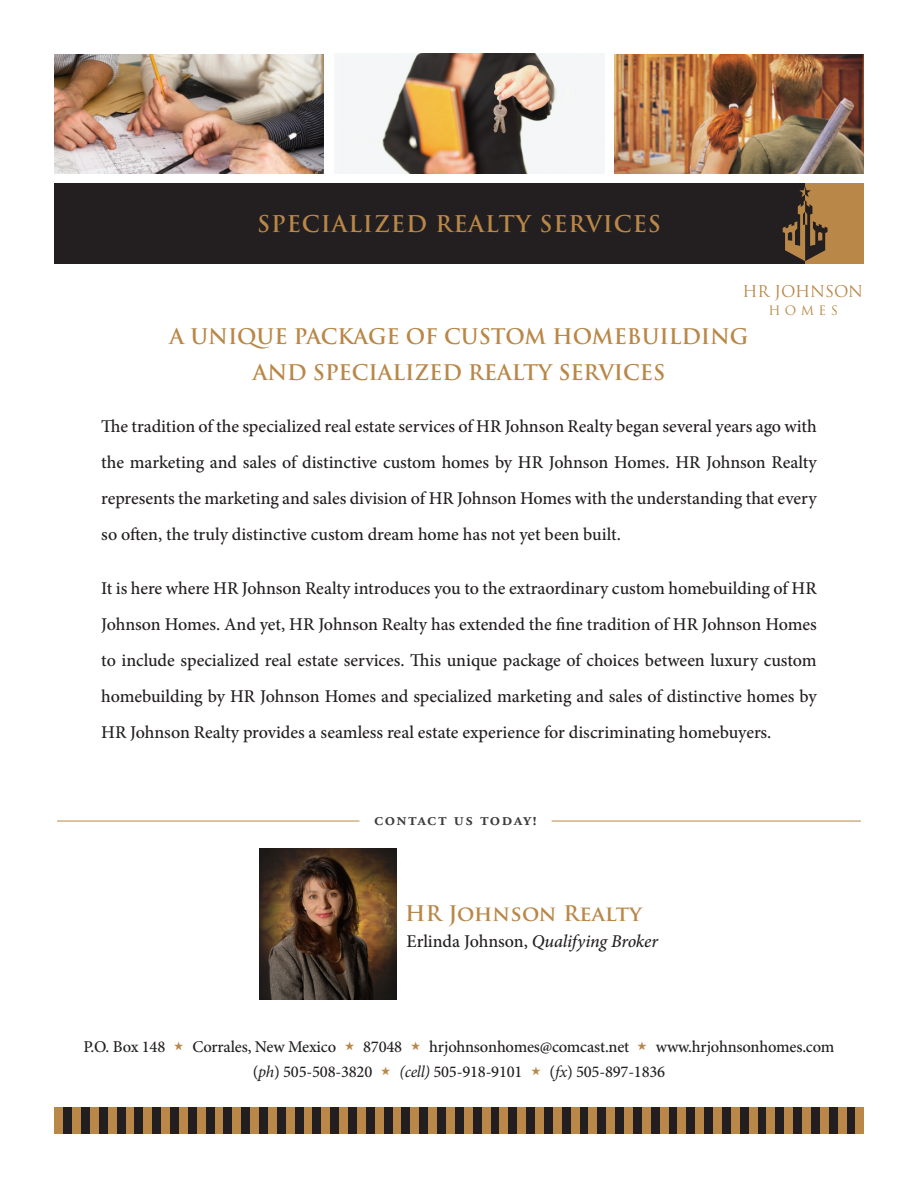
<style>
.page{position:relative;width:918px;height:1188px;background:#fff}
.page>*{position:absolute;margin:0;border:0;box-sizing:border-box;transform-origin:0 0}
.t1{font:700 22.5px "Trajan Pro";letter-spacing:.04em;color:#b98747}
.attribute{font:700 21px/36px "Trajan Pro";letter-spacing:-.005em;color:#b98747;text-align:center}
.body_copy{font:500 18px/36px "Minion Pro";letter-spacing:-.005em;color:#231f20;text-align:justify}
.body_copy-2{font:italic 500 18px "Minion Pro";letter-spacing:-.015em;color:#231f20}
.checklist{font:600 18px "Adobe Garamond Pro";letter-spacing:.08em;color:#3c3c3d}
.t2{font:500 16.5px "Minion Pro";letter-spacing:-.01em;color:#231f20}
.t3{font:15.75px "Trajan Pro";letter-spacing:-.005em;color:#b98747}
.t4{font:12.6px "Trajan Pro";letter-spacing:.355em;color:#b98747}
.s1{font-style:normal}
.s2{color:#b98747}
.s3{font-weight:400;font-style:italic}
</style>
<div class="page">
<div style="left:54px;top:183px;width:810px;height:81px;background:#b98747"></div>
<div style="left:54px;top:183px;width:751px;height:81px;background:#231f20"></div>
<svg style="left:783px;top:186px;width:45px;height:75px"></svg>
<div style="left:54px;top:1107px;width:9px;height:27px;background:#b98747"></div>
<div style="left:63px;top:1107px;width:9px;height:27px;background:#231f20"></div>
<div style="left:72px;top:1107px;width:9px;height:27px;background:#b98747"></div>
<div style="left:81px;top:1107px;width:9px;height:27px;background:#231f20"></div>
<div style="left:90px;top:1107px;width:9px;height:27px;background:#b98747"></div>
<div style="left:99px;top:1107px;width:9px;height:27px;background:#231f20"></div>
<div style="left:108px;top:1107px;width:9px;height:27px;background:#b98747"></div>
<div style="left:117px;top:1107px;width:9px;height:27px;background:#231f20"></div>
<div style="left:126px;top:1107px;width:9px;height:27px;background:#b98747"></div>
<div style="left:135px;top:1107px;width:8px;height:27px;background:#231f20"></div>
<div style="left:143px;top:1107px;width:9px;height:27px;background:#b98747"></div>
<div style="left:152px;top:1107px;width:9px;height:27px;background:#231f20"></div>
<div style="left:161px;top:1107px;width:9px;height:27px;background:#b98747"></div>
<div style="left:170px;top:1107px;width:9px;height:27px;background:#231f20"></div>
<div style="left:179px;top:1107px;width:9px;height:27px;background:#b98747"></div>
<div style="left:188px;top:1107px;width:9px;height:27px;background:#231f20"></div>
<div style="left:197px;top:1107px;width:9px;height:27px;background:#b98747"></div>
<div style="left:206px;top:1107px;width:9px;height:27px;background:#231f20"></div>
<div style="left:215px;top:1107px;width:9px;height:27px;background:#b98747"></div>
<div style="left:224px;top:1107px;width:8px;height:27px;background:#231f20"></div>
<div style="left:232px;top:1107px;width:9px;height:27px;background:#b98747"></div>
<div style="left:241px;top:1107px;width:9px;height:27px;background:#231f20"></div>
<div style="left:250px;top:1107px;width:9px;height:27px;background:#b98747"></div>
<div style="left:259px;top:1107px;width:9px;height:27px;background:#231f20"></div>
<div style="left:268px;top:1107px;width:9px;height:27px;background:#b98747"></div>
<div style="left:277px;top:1107px;width:9px;height:27px;background:#231f20"></div>
<div style="left:286px;top:1107px;width:9px;height:27px;background:#b98747"></div>
<div style="left:295px;top:1107px;width:9px;height:27px;background:#231f20"></div>
<div style="left:304px;top:1107px;width:9px;height:27px;background:#b98747"></div>
<div style="left:313px;top:1107px;width:8px;height:27px;background:#231f20"></div>
<div style="left:321px;top:1107px;width:9px;height:27px;background:#b98747"></div>
<div style="left:330px;top:1107px;width:9px;height:27px;background:#231f20"></div>
<div style="left:339px;top:1107px;width:9px;height:27px;background:#b98747"></div>
<div style="left:348px;top:1107px;width:9px;height:27px;background:#231f20"></div>
<div style="left:357px;top:1107px;width:9px;height:27px;background:#b98747"></div>
<div style="left:366px;top:1107px;width:9px;height:27px;background:#231f20"></div>
<div style="left:375px;top:1107px;width:9px;height:27px;background:#b98747"></div>
<div style="left:384px;top:1107px;width:9px;height:27px;background:#231f20"></div>
<div style="left:393px;top:1107px;width:9px;height:27px;background:#b98747"></div>
<div style="left:402px;top:1107px;width:8px;height:27px;background:#231f20"></div>
<div style="left:410px;top:1107px;width:9px;height:27px;background:#b98747"></div>
<div style="left:419px;top:1107px;width:9px;height:27px;background:#231f20"></div>
<div style="left:428px;top:1107px;width:9px;height:27px;background:#b98747"></div>
<div style="left:437px;top:1107px;width:9px;height:27px;background:#231f20"></div>
<div style="left:446px;top:1107px;width:9px;height:27px;background:#b98747"></div>
<div style="left:455px;top:1107px;width:9px;height:27px;background:#231f20"></div>
<div style="left:464px;top:1107px;width:9px;height:27px;background:#b98747"></div>
<div style="left:473px;top:1107px;width:9px;height:27px;background:#231f20"></div>
<div style="left:482px;top:1107px;width:9px;height:27px;background:#b98747"></div>
<div style="left:491px;top:1107px;width:8px;height:27px;background:#231f20"></div>
<div style="left:499px;top:1107px;width:9px;height:27px;background:#b98747"></div>
<div style="left:508px;top:1107px;width:9px;height:27px;background:#231f20"></div>
<div style="left:517px;top:1107px;width:9px;height:27px;background:#b98747"></div>
<div style="left:526px;top:1107px;width:9px;height:27px;background:#231f20"></div>
<div style="left:535px;top:1107px;width:9px;height:27px;background:#b98747"></div>
<div style="left:544px;top:1107px;width:9px;height:27px;background:#231f20"></div>
<div style="left:553px;top:1107px;width:9px;height:27px;background:#b98747"></div>
<div style="left:562px;top:1107px;width:9px;height:27px;background:#231f20"></div>
<div style="left:571px;top:1107px;width:9px;height:27px;background:#b98747"></div>
<div style="left:580px;top:1107px;width:8px;height:27px;background:#231f20"></div>
<div style="left:588px;top:1107px;width:9px;height:27px;background:#b98747"></div>
<div style="left:597px;top:1107px;width:9px;height:27px;background:#231f20"></div>
<div style="left:606px;top:1107px;width:9px;height:27px;background:#b98747"></div>
<div style="left:615px;top:1107px;width:9px;height:27px;background:#231f20"></div>
<div style="left:624px;top:1107px;width:9px;height:27px;background:#b98747"></div>
<div style="left:633px;top:1107px;width:9px;height:27px;background:#231f20"></div>
<div style="left:642px;top:1107px;width:9px;height:27px;background:#b98747"></div>
<div style="left:651px;top:1107px;width:9px;height:27px;background:#231f20"></div>
<div style="left:660px;top:1107px;width:9px;height:27px;background:#b98747"></div>
<div style="left:669px;top:1107px;width:8px;height:27px;background:#231f20"></div>
<div style="left:677px;top:1107px;width:9px;height:27px;background:#b98747"></div>
<div style="left:686px;top:1107px;width:9px;height:27px;background:#231f20"></div>
<div style="left:695px;top:1107px;width:9px;height:27px;background:#b98747"></div>
<div style="left:704px;top:1107px;width:9px;height:27px;background:#231f20"></div>
<div style="left:713px;top:1107px;width:9px;height:27px;background:#b98747"></div>
<div style="left:722px;top:1107px;width:9px;height:27px;background:#231f20"></div>
<div style="left:731px;top:1107px;width:9px;height:27px;background:#b98747"></div>
<div style="left:740px;top:1107px;width:9px;height:27px;background:#231f20"></div>
<div style="left:749px;top:1107px;width:9px;height:27px;background:#b98747"></div>
<div style="left:758px;top:1107px;width:8px;height:27px;background:#231f20"></div>
<div style="left:766px;top:1107px;width:9px;height:27px;background:#b98747"></div>
<div style="left:775px;top:1107px;width:9px;height:27px;background:#231f20"></div>
<div style="left:784px;top:1107px;width:9px;height:27px;background:#b98747"></div>
<div style="left:793px;top:1107px;width:9px;height:27px;background:#231f20"></div>
<div style="left:802px;top:1107px;width:9px;height:27px;background:#b98747"></div>
<div style="left:811px;top:1107px;width:9px;height:27px;background:#231f20"></div>
<div style="left:820px;top:1107px;width:9px;height:27px;background:#b98747"></div>
<div style="left:829px;top:1107px;width:9px;height:27px;background:#231f20"></div>
<div style="left:838px;top:1107px;width:9px;height:27px;background:#b98747"></div>
<div style="left:847px;top:1107px;width:9px;height:27px;background:#231f20"></div>
<div style="left:856px;top:1107px;width:8px;height:27px;background:#b98747"></div>
<img style="left:260px;top:848px;width:136px;height:152px">
<hr style="left:57px;top:821px;width:804px;height:1px;background:#b98747">
<div style="left:359px;top:797px;width:193px;height:43px;background:#fff;border-radius:7px"></div>
<img style="left:54px;top:54px;width:270px;height:120px">
<img style="left:614px;top:54px;width:250px;height:120px">
<img style="left:335px;top:54px;width:269px;height:120px">
<p class="t1" style="left:257px;top:210px;width:405px">SPECIALIZED REALTY SERVICES</p>
<p class="t3" style="left:742px;top:281px;width:122px">HR JOHNSON</p>
<p class="t4" style="left:768px;top:302px;width:71px">HOMES</p>
<p class="attribute" style="left:170px;top:319px;width:580px">A UNIQUE PACKAGE OF CUSTOM HOMEBUILDING<br>AND SPECIALIZED REALTY SERVICES</p>
<p class="body_copy" style="left:101px;top:408px;width:717px">The tradition of the specialized real estate services of HR Johnson Realty began several years ago with the marketing and sales of distinctive custom homes by HR Johnson Homes. HR Johnson Realty represents the marketing and sales division of HR Johnson Homes with the understanding that every so often, the truly distinctive custom dream home has not yet been built.</p>
<p class="body_copy" style="left:101px;top:570px;width:717px">It is here where HR Johnson Realty introduces you to the extraordinary custom homebuilding of HR Johnson Homes. And yet, HR Johnson Realty has extended the fine tradition of HR Johnson Homes to include specialized real estate services. This unique package of choices between luxury custom homebuilding by HR Johnson Homes and specialized marketing and sales of distinctive homes by HR Johnson Realty provides a seamless real estate experience for discriminating homebuyers.</p>
<p class="checklist" style="left:374px;top:809px;width:164px">contact us today!</p>
<p class="attribute" style="left:405px;top:895px;width:238px">HR Johnson Realty</p>
<p class="body_copy-2" style="left:407px;top:929px;width:253px"><span class="s1">Erlinda Johnson,</span> Qualifying Broker</p>
<p class="t2" style="left:84px;top:1036px;width:752px">P.O. Box 148 <span class="s2">★</span> Corrales, New Mexico <span class="s2">★</span> 87048 <span class="s2">★</span> hrjohnsonhomes@comcast.net <span class="s2">★</span> www.hrjohnsonhomes.com</p>
<p class="t2" style="left:253px;top:1060px;width:414px">(<span class="s3">ph</span>) 505-508-3820 <span class="s2">★</span> <span class="s3">(cell)</span> 505-918-9101 <span class="s2">★</span> (<span class="s3">fx</span>) 505-897-1836</p>
</div>
